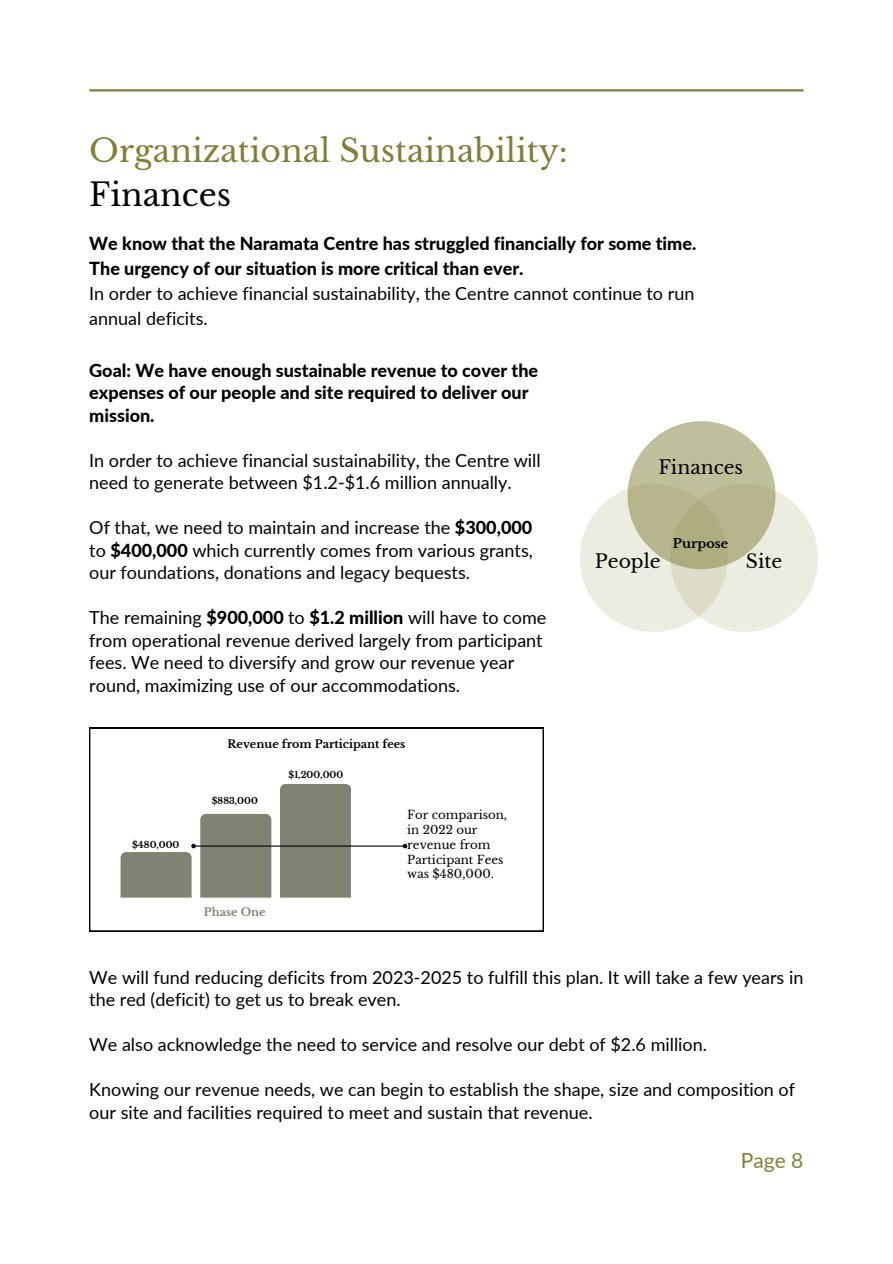
<style>
.page{position:relative;width:893px;height:1264px;background:#fff}
.page>*{position:absolute;margin:0;border:0;box-sizing:border-box;transform-origin:0 0}
.t1{font:31.5px "Libre Baskerville";color:#817f35}
.t2{font:31.5px "Libre Baskerville";color:#000}
.t3{font:21px "Lato";color:#817f35}
.t4{font:18.75px "Libre Baskerville";color:#000}
.t5{font:18px/22.5px "Lato";color:#000}
.t6{font:800 18px/22.5px "Lato";color:#000}
.t7{font:700 12.75px "Libre Baskerville";color:#000}
.t8{font:11.85px/14.7px "Libre Baskerville";color:#000}
.t9{font:700 11.1px "Libre Baskerville";color:#000}
.t10{font:700 11.1px "Libre Baskerville";color:#7e8471}
.t11{font:700 9px "Libre Baskerville";color:#000}
.s1{font-weight:800}
</style>
<div class="page">
<hr style="left:89px;top:89px;width:714px;height:2px;background:#817f35">
<svg style="left:580px;top:421px;width:238px;height:211px"></svg>
<svg style="left:89px;top:727px;width:454px;height:204px"></svg>
<p class="t1" style="left:89px;top:131px;width:480px">Organizational Sustainability:</p>
<p class="t2" style="left:89px;top:175px;width:143px">Finances</p>
<p class="t6" style="left:89px;top:231px;width:608px;line-height:24.8px">We know that the Naramata Centre has struggled financially for some time.<br>The urgency of our situation is more critical than ever.</p>
<p class="t5" style="left:89px;top:280px;width:606px;line-height:24.8px">In order to achieve financial sustainability, the Centre cannot continue to run annual deficits.</p>
<p class="t6" style="left:89px;top:358px;width:450px">Goal: We have enough sustainable revenue to cover the expenses of our people and site required to deliver our mission.</p>
<p class="t5" style="left:89px;top:448px;width:453px">In order to achieve financial sustainability, the Centre will need to generate between $1.2-$1.6 million annually.</p>
<p class="t5" style="left:89px;top:516px;width:445px;text-align:justify">Of that, we need to maintain and increase the <span class="s1">$300,000 </span>to <span class="s1">$400,000</span> which currently comes from various grants, our foundations, donations and legacy bequests.</p>
<p class="t5" style="left:89px;top:606px;width:458px">The remaining <span class="s1">$900,000</span> to <span class="s1">$1.2 million</span> will have to come from operational revenue derived largely from participant fees. We need to diversify and grow our revenue year round, maximizing use of our accommodations.</p>
<p class="t4" style="left:658px;top:456px;width:86px">Finances</p>
<p class="t7" style="left:673px;top:535px;width:57px">Purpose</p>
<p class="t4" style="left:595px;top:550px;width:67px">People</p>
<p class="t4" style="left:745px;top:550px;width:38px">Site</p>
<p class="t9" style="left:227px;top:737px;width:179px">Revenue from Participant fees</p>
<p class="t11" style="left:288px;top:769px;width:56px">$1,200,000</p>
<p class="t11" style="left:132px;top:839px;width:49px">$480,000</p>
<p class="t11" style="left:212px;top:795px;width:48px">$883,000</p>
<p class="t10" style="left:204px;top:904px;width:63px">Phase One</p>
<p class="t8" style="left:407px;top:807px;width:101px">For comparison, in 2022 our revenue from<br>Participant Fees was $480,000.</p>
<p class="t5" style="left:89px;top:965px;width:715px">We will fund reducing deficits from 2023-2025 to fulfill this plan. It will take a few years in the red (deficit) to get us to break even.</p>
<p class="t5" style="left:89px;top:1033px;width:619px">We also acknowledge the need to service and resolve our debt of $2.6 million.</p>
<p class="t5" style="left:89px;top:1078px;width:707px">Knowing our revenue needs, we can begin to establish the shape, size and composition of our site and facilities required to meet and sustain that revenue.</p>
<p class="t3" style="left:740px;top:1147px;width:64px">Page 8</p>
</div>
